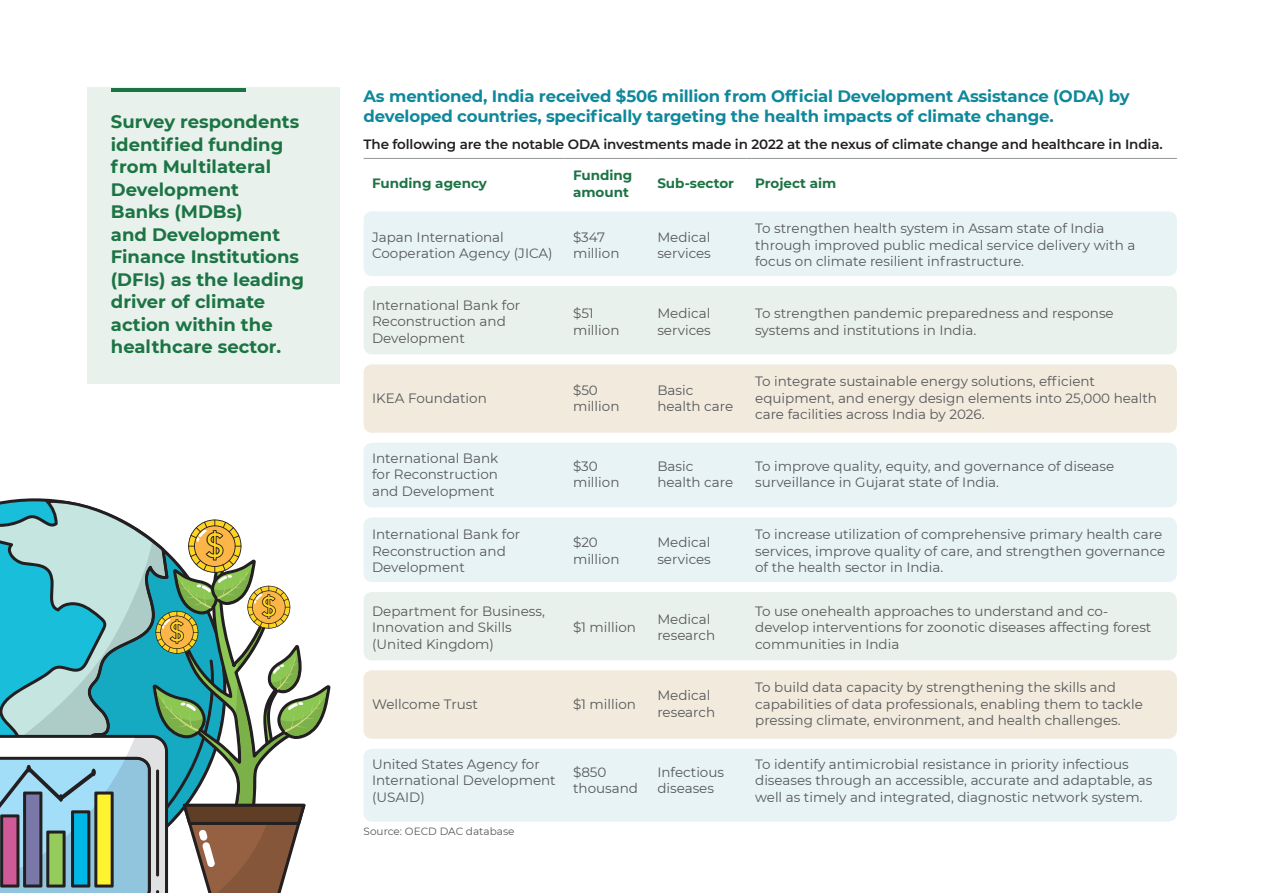
<style>
.page{position:relative;width:1263px;height:893px;background:#fff}
.page>*{position:absolute;margin:0;border:0;box-sizing:border-box;transform-origin:0 0}
.Body_copy{font:700 18px/22.5px "Montserrat";color:#1c7444}
.Body_copy-2{font:700 16.5px/19.8px "Montserrat";letter-spacing:-.01em;color:#0f889b}
.Body_copy-3{font:13.5px/16.5px "Montserrat";color:#57585a}
.Body_copy-4{font:600 13.5px "Montserrat";letter-spacing:-.01em;color:#231f20}
.Body_copy-5{font:700 13.5px/16.5px "Montserrat";color:#1c7444}
.Body_copy-6{font:10.5px "Montserrat";color:#57585a}
</style>
<div class="page">
<div style="left:87px;top:88px;width:252px;height:296px;background:#e8f1ec"></div>
<div style="left:364px;top:211px;width:813px;height:65px;background:#e7f3f5;border-radius:9px"></div>
<div style="left:364px;top:517px;width:813px;height:65px;background:#e7f3f5;border-radius:9px"></div>
<div style="left:364px;top:443px;width:813px;height:64px;background:#e7f3f5;border-radius:9px"></div>
<div style="left:364px;top:749px;width:813px;height:73px;background:#e7f3f5;border-radius:9px"></div>
<div style="left:364px;top:286px;width:813px;height:68px;background:#e8f1ec;border-radius:9px"></div>
<div style="left:364px;top:592px;width:813px;height:68px;background:#e8f1ec;border-radius:9px"></div>
<div style="left:364px;top:364px;width:813px;height:69px;background:#f1eadd;border-radius:9px"></div>
<div style="left:364px;top:670px;width:813px;height:69px;background:#f1eadd;border-radius:9px"></div>
<hr style="left:364px;top:158px;width:200px;height:1px;background:#939598">
<hr style="left:564px;top:158px;width:85px;height:1px;background:#939598">
<hr style="left:649px;top:158px;width:98px;height:1px;background:#939598">
<hr style="left:747px;top:158px;width:430px;height:1px;background:#939598">
<hr style="left:111px;top:89px;width:134px;height:3px;background:#1c7444">
<svg style="left:0;top:500px;width:121px;height:19px"></svg>
<svg style="left:0;top:519px;width:330px;height:374px"></svg>
<p class="Body_copy" style="left:111px;top:110px;width:195px">Survey respondents identified funding from Multilateral<br>Development<br>Banks (MDBs)<br>and Development<br>Finance Institutions (DFIs) as the leading driver of climate action within the healthcare sector.</p>
<p class="Body_copy-2" style="left:364px;top:86px;width:767px">As mentioned, India received $506 million from Official Development Assistance (ODA) by developed countries, specifically targeting the health impacts of climate change.</p>
<p class="Body_copy-4" style="left:364px;top:135px;width:800px">The following are the notable ODA investments made in 2022 at the nexus of climate change and healthcare in India.</p>
<p class="Body_copy-5" style="left:372px;top:175px;width:116px">Funding agency</p>
<p class="Body_copy-5" style="left:573px;top:166px;width:61px">Funding amount</p>
<p class="Body_copy-5" style="left:657px;top:175px;width:78px">Sub-sector</p>
<p class="Body_copy-5" style="left:755px;top:175px;width:83px">Project aim</p>
<p class="Body_copy-3" style="left:372px;top:228px;width:182px">Japan International<br>Cooperation Agency (JICA)</p>
<p class="Body_copy-3" style="left:573px;top:228px;width:48px">$347 million</p>
<p class="Body_copy-3" style="left:657px;top:228px;width:55px">Medical services</p>
<p class="Body_copy-3" style="left:755px;top:220px;width:382px">To strengthen health system in Assam state of India through improved public medical service delivery with a focus on climate resilient infrastructure.</p>
<p class="Body_copy-3" style="left:372px;top:296px;width:150px">International Bank for<br>Reconstruction and<br>Development</p>
<p class="Body_copy-3" style="left:573px;top:304px;width:48px">$51 million</p>
<p class="Body_copy-3" style="left:657px;top:304px;width:55px">Medical services</p>
<p class="Body_copy-3" style="left:755px;top:304px;width:360px">To strengthen pandemic preparedness and response systems and institutions in India.</p>
<p class="Body_copy-3" style="left:372px;top:389px;width:116px">IKEA Foundation</p>
<p class="Body_copy-3" style="left:573px;top:381px;width:48px">$50 million</p>
<p class="Body_copy-3" style="left:657px;top:381px;width:77px">Basic health care</p>
<p class="Body_copy-3" style="left:755px;top:373px;width:403px">To integrate sustainable energy solutions, efficient equipment, and energy design elements into 25,000 health care facilities across India by 2026.</p>
<p class="Body_copy-3" style="left:372px;top:449px;width:128px;text-align:justify">International Bank for Reconstruction and Development</p>
<p class="Body_copy-3" style="left:573px;top:457px;width:48px">$30 million</p>
<p class="Body_copy-3" style="left:657px;top:457px;width:77px">Basic health care</p>
<p class="Body_copy-3" style="left:755px;top:457px;width:361px">To improve quality, equity, and governance of disease surveillance in Gujarat state of India.</p>
<p class="Body_copy-3" style="left:372px;top:526px;width:150px">International Bank for<br>Reconstruction and<br>Development</p>
<p class="Body_copy-3" style="left:573px;top:534px;width:48px">$20 million</p>
<p class="Body_copy-3" style="left:657px;top:534px;width:55px">Medical services</p>
<p class="Body_copy-3" style="left:755px;top:526px;width:412px">To increase utilization of comprehensive primary health care services, improve quality of care, and strengthen governance of the health sector in India.</p>
<p class="Body_copy-3" style="left:372px;top:602px;width:174px">Department for Business,<br>Innovation and Skills (United Kingdom)</p>
<p class="Body_copy-3" style="left:573px;top:619px;width:65px">$1 million</p>
<p class="Body_copy-3" style="left:657px;top:610px;width:59px">Medical research</p>
<p class="Body_copy-3" style="left:755px;top:602px;width:398px">To use onehealth approaches to understand and co&shy;develop interventions for zoonotic diseases affecting forest communities in India</p>
<p class="Body_copy-3" style="left:372px;top:695px;width:107px">Wellcome Trust</p>
<p class="Body_copy-3" style="left:573px;top:695px;width:65px">$1 million</p>
<p class="Body_copy-3" style="left:657px;top:687px;width:59px">Medical research</p>
<p class="Body_copy-3" style="left:755px;top:679px;width:389px">To build data capacity by strengthening the skills and capabilities of data professionals, enabling them to tackle pressing climate, environment, and health challenges.</p>
<p class="Body_copy-3" style="left:372px;top:755px;width:185px">United States Agency for<br>International Development</p>
<p class="Body_copy-3" style="left:372px;top:788px;width:54px">(USAID)</p>
<p class="Body_copy-3" style="left:573px;top:763px;width:67px">$850 thousand</p>
<p class="Body_copy-3" style="left:657px;top:763px;width:68px">Infectious diseases</p>
<p class="Body_copy-3" style="left:755px;top:755px;width:399px">To identify antimicrobial resistance in priority infectious diseases through an accessible, accurate and adaptable, as well as timely and integrated, diagnostic network system.</p>
<p class="Body_copy-6" style="left:364px;top:824px;width:152px">Source: OECD DAC database</p>
</div>
